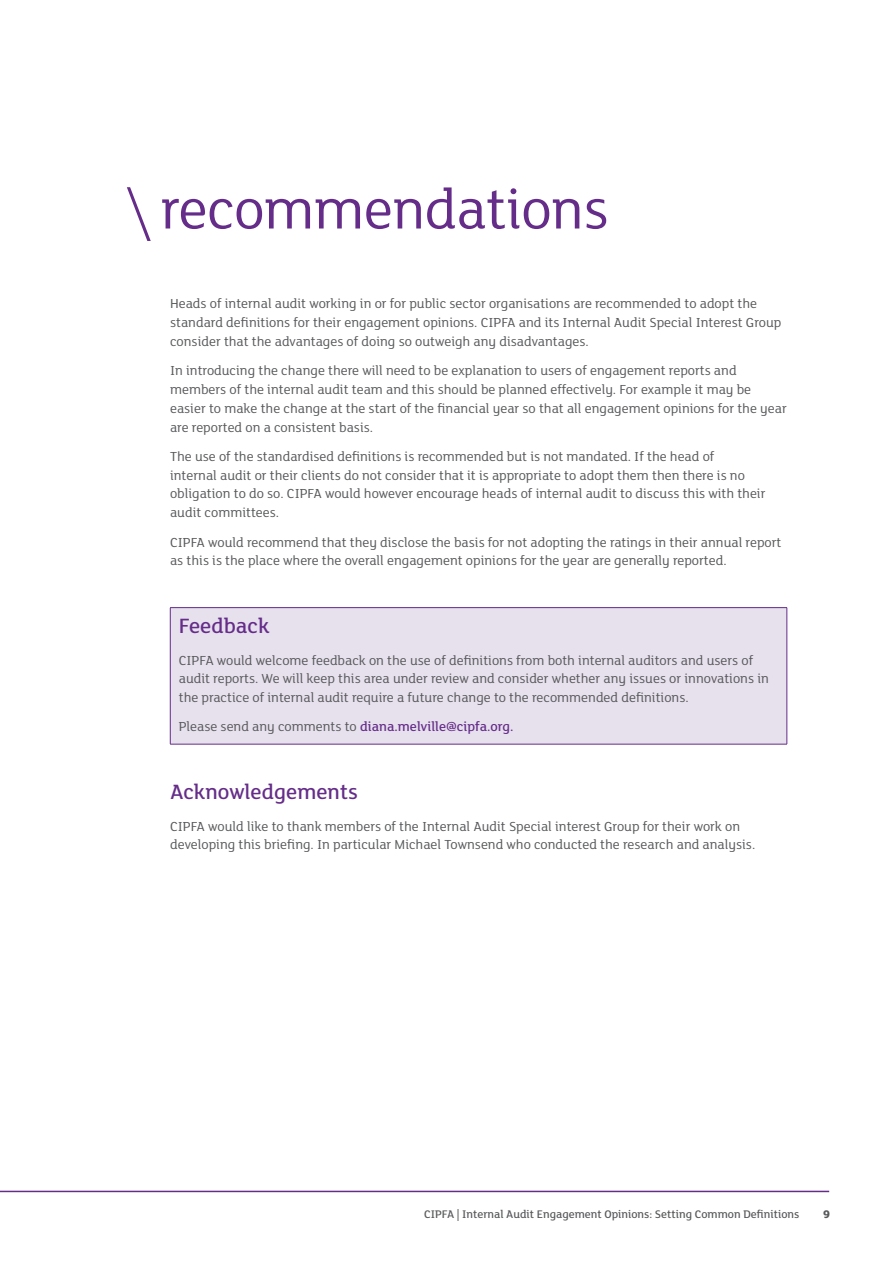
<style>
.page{position:relative;width:893px;height:1263px;background:#fff}
.page>*{position:absolute;margin:0;border:0;box-sizing:border-box;transform-origin:0 0}
.Heading_40_38_Reg{font:60px "FS Lola";letter-spacing:-.01em;color:#652d89}
.SUBHEAD_A{font:500 22.5px "FS Lola";color:#652d89}
.BODY_COPY{font:14.25px/18.8px "FS Lola";color:#58595b}
.BODY_COPY-2{font:500 14.25px "FS Lola";color:#652d89}
.t1{font:500 12px "FS Lola";color:#58595b}
.t2{font:800 12px "FS Lola";color:#58595b}
.s1{font-weight:400;color:#58595b}
</style>
<div class="page">
<hr style="left:0;top:1191px;width:829px;height:1px;background:#652d89">
<div style="left:170px;top:608px;width:617px;height:136px;background:#e7e0ed"></div>
<hr style="left:170px;top:607px;width:617px;height:1px;background:#652d89">
<hr style="left:170px;top:608px;width:1px;height:136px;background:#652d89">
<hr style="left:787px;top:608px;width:1px;height:136px;background:#652d89">
<hr style="left:170px;top:744px;width:617px;height:1px;background:#652d89">
<svg style="left:127px;top:187px;width:24px;height:54px"></svg>
<p class="Heading_40_38_Reg" style="left:160px;top:170px;width:450px">recommendations</p>
<p class="BODY_COPY" style="left:170px;top:294px;width:613px">Heads of internal audit working in or for public sector organisations are recommended to adopt the standard definitions for their engagement opinions. CIPFA and its Internal Audit Special Interest Group consider that the advantages of doing so outweigh any disadvantages.</p>
<p class="BODY_COPY" style="left:170px;top:361px;width:618px">In introducing the change there will need to be explanation to users of engagement reports and members of the internal audit team and this should be planned effectively. For example it may be easier to make the change at the start of the financial year so that all engagement opinions for the year are reported on a consistent basis.</p>
<p class="BODY_COPY" style="left:170px;top:446px;width:597px">The use of the standardised definitions is recommended but is not mandated. If the head of<br>internal audit or their clients do not consider that it is appropriate to adopt them then there is no obligation to do so. CIPFA would however encourage heads of internal audit to discuss this with their audit committees.</p>
<p class="BODY_COPY" style="left:170px;top:532px;width:613px">CIPFA would recommend that they disclose the basis for not adopting the ratings in their annual report as this is the place where the overall engagement opinions for the year are generally reported.</p>
<p class="SUBHEAD_A" style="left:179px;top:611px;width:92px">Feedback</p>
<p class="BODY_COPY" style="left:179px;top:650px;width:592px">CIPFA would welcome feedback on the use of definitions from both internal auditors and users of audit reports. We will keep this area under review and consider whether any issues or innovations in the practice of internal audit require a future change to the recommended definitions.</p>
<p class="BODY_COPY-2" style="left:179px;top:717px;width:336px"><span class="s1">Please send any comments to</span> diana.melville@cipfa.org.</p>
<p class="SUBHEAD_A" style="left:170px;top:777px;width:189px">Acknowledgements</p>
<p class="BODY_COPY" style="left:170px;top:816px;width:587px">CIPFA would like to thank members of the Internal Audit Special interest Group for their work on developing this briefing. In particular Michael Townsend who conducted the research and analysis.</p>
<p class="t1" style="left:424px;top:1206px;width:377px">CIPFA | Internal Audit Engagement Opinions: Setting Common Definitions</p>
<p class="t2" style="left:823px;top:1206px;width:9px">9</p>
</div>
